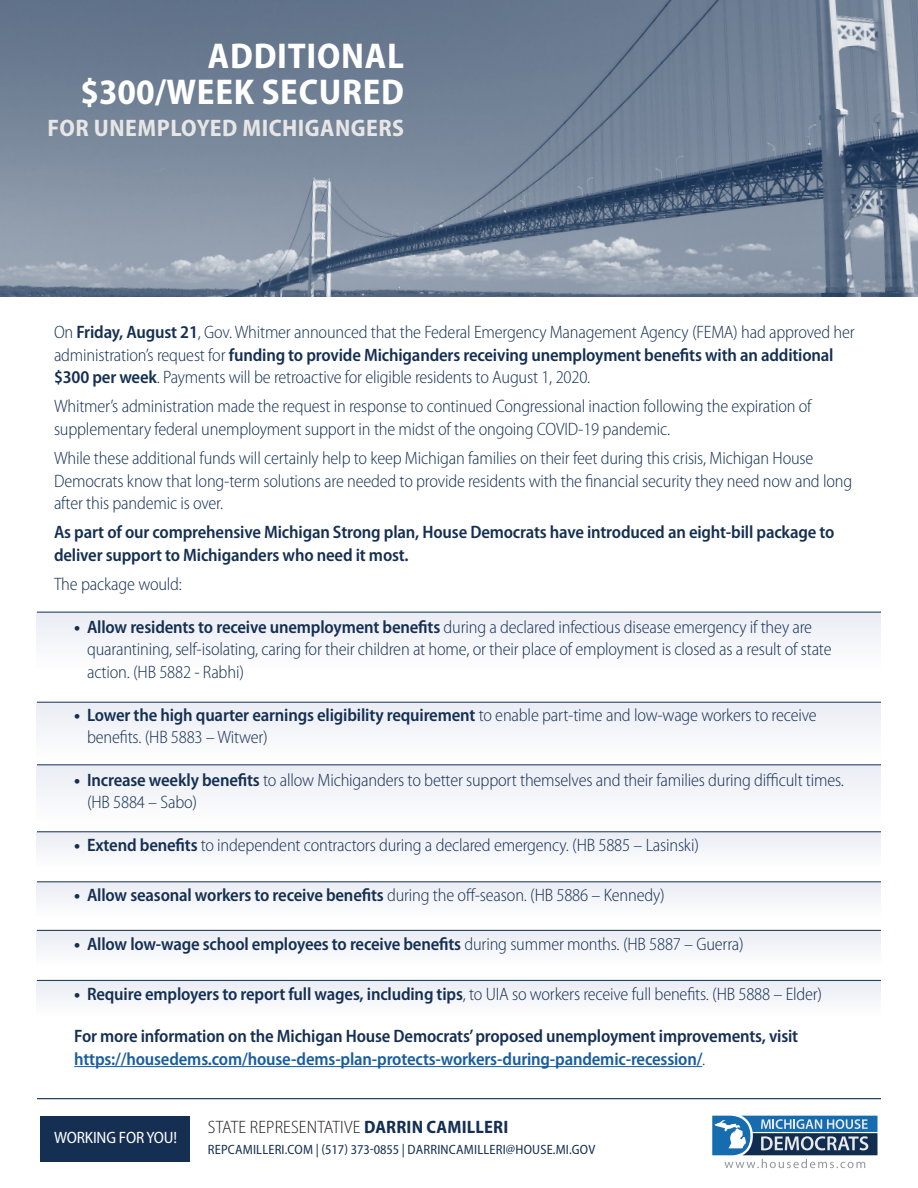
<style>
.page{position:relative;width:918px;height:1188px;background:#fff}
.page>*{position:absolute;margin:0;border:0;box-sizing:border-box;transform-origin:0 0}
.t1{font:700 semi-condensed 36px/36px "Myriad Pro";letter-spacing:.02em;color:#fff;text-align:right}
.t2{font:700 semi-condensed 24px "Myriad Pro";letter-spacing:.02em;color:#e7e6e6}
.t3{font:300 semi-condensed 18px/22.5px "Myriad Pro";letter-spacing:-.01em;color:#142f52}
.t4{font:600 semi-condensed 18px/22.5px "Myriad Pro";letter-spacing:-.01em;color:#142f52}
.t5{font:300 semi-condensed 18px "Myriad Pro";letter-spacing:.01em;color:#231f20}
.t6{font:semi-condensed 16.5px "Myriad Pro";letter-spacing:-.01em;color:#fff}
.t7{font:semi-condensed 13.5px "Myriad Pro";letter-spacing:.015em;color:#142f52}
.s1{font-weight:600}
.s2{font-weight:700;font-stretch:normal}
.s3{font-weight:300}
.s4{color:#175d9e}
.s5{font-weight:700;color:#142f52}
</style>
<div class="page">
<div style="left:37px;top:702px;width:844px;height:63px;background:#f6f7fa"></div>
<div style="left:37px;top:612px;width:844px;height:97px;background:linear-gradient(to right,#f4f5f8,#f4f5f8)"></div>
<hr style="left:37px;top:612px;width:844px;height:1px;background:#142f52">
<div style="left:37px;top:765px;width:844px;height:96px;background:#f5f6fa"></div>
<hr style="left:37px;top:765px;width:844px;height:1px;background:#142f52">
<div style="left:37px;top:832px;width:844px;height:62px;background:linear-gradient(to right,#f7f8fb,#f7f8fb)"></div>
<hr style="left:37px;top:832px;width:844px;height:1px;background:#142f52">
<div style="left:37px;top:882px;width:844px;height:62px;background:#f7f8fb"></div>
<hr style="left:37px;top:882px;width:844px;height:1px;background:#142f52">
<div style="left:37px;top:931px;width:844px;height:62px;background:#f8f8fb"></div>
<hr style="left:37px;top:930px;width:844px;height:1px;background:#142f52">
<div style="left:37px;top:981px;width:844px;height:62px;background:linear-gradient(to right,#f9fafc,#f9fafc)"></div>
<hr style="left:37px;top:980px;width:844px;height:1px;background:#142f52">
<img style="left:0;top:0;width:918px;height:297px">
<hr style="left:74px;top:1066px;width:628px;height:1px;background:#175d9e">
<div style="left:40px;top:1117px;width:150px;height:45px;background:#142f52"></div>
<hr style="left:37px;top:1098px;width:844px;height:1px;background:#142f52">
<svg style="left:712px;top:1116px;width:166px;height:52px"></svg>
<p class="t1" style="left:80px;top:39px;width:325px">ADDITIONAL $300/WEEK SECURED</p>
<p class="t2" style="left:47px;top:114px;width:358px">FOR UNEMPLOYED MICHIGANGERS</p>
<p class="t3" style="left:54px;top:321px;width:802px">On <span class="s1">Friday, August 21</span>, Gov. Whitmer announced that the Federal Emergency Management Agency (FEMA) had approved her administration’s request for <span class="s1">funding to provide Michiganders receiving unemployment benefits with an additional $300 per week</span>. Payments will be retroactive for eligible residents to August 1, 2020.</p>
<p class="t3" style="left:54px;top:395px;width:759px">Whitmer’s administration made the request in response to continued Congressional inaction following the expiration of supplementary federal unemployment support in the midst of the ongoing COVID-19 pandemic.</p>
<p class="t3" style="left:54px;top:447px;width:800px">While these additional funds will certainly help to keep Michigan families on their feet during this crisis, Michigan House<br>Democrats know that long-term solutions are needed to provide residents with the financial security they need now and long after this pandemic is over.</p>
<p class="t4" style="left:54px;top:521px;width:782px">As part of our comprehensive Michigan Strong plan, House Democrats have introduced an eight-bill package to deliver support to Michiganders who need it most.</p>
<p class="t3" style="left:54px;top:573px;width:130px">The package would:</p>
<p class="t3" style="left:87px;top:616px;width:746px;text-indent:-13px"><span class="s2">•</span> <span class="s1">Allow residents to receive unemployment benefits</span> during a declared infectious disease emergency if they are quarantining, self-isolating, caring for their children at home, or their place of employment is closed as a result of state action. (HB 5882 - Rabhi)</p>
<p class="t3" style="left:87px;top:704px;width:731px;text-indent:-13px"><span class="s2">•</span> <span class="s1">Lower the high quarter earnings eligibility requirement</span> to enable part-time and low-wage workers to receive benefits. (HB 5883 – Witwer)</p>
<p class="t3" style="left:87px;top:769px;width:759px;text-indent:-13px"><span class="s2">•</span> <span class="s1">Increase weekly benefits</span> to allow Michiganders to better support themselves and their families during difficult times. (HB 5884 – Sabo)</p>
<p class="t3" style="left:74px;top:834px;width:626px"><span class="s2">•</span> <span class="s1">Extend benefits</span> to independent contractors during a declared emergency. (HB 5885 – Lasinski)</p>
<p class="t4" style="left:74px;top:884px;width:592px"><span class="s2">•</span> Allow seasonal workers to receive benefits <span class="s3">during the off-season. (HB 5886 – Kennedy)</span></p>
<p class="t4" style="left:74px;top:933px;width:671px"><span class="s2">•</span> Allow low-wage school employees to receive benefits <span class="s3">during summer months. (HB 5887 – Guerra)</span></p>
<p class="t3" style="left:74px;top:983px;width:750px"><span class="s2">•</span> <span class="s1">Require employers to report full wages, including tips</span>, to UIA so workers receive full benefits. (HB 5888 – Elder)</p>
<p class="t4" style="left:74px;top:1025px;width:726px">For more information on the Michigan House Democrats’ proposed unemployment improvements, visit <span class="s4">https://housedems.com/house-dems-plan-protects-workers-during-pandemic-recession/</span><span class="s3">.</span></p>
<p class="t6" style="left:54px;top:1129px;width:125px">WORKING FOR YOU!</p>
<p class="t5" style="left:208px;top:1117px;width:302px">STATE REPRESENTATIVE <span class="s5">DARRIN CAMILLERI</span></p>
<p class="t7" style="left:208px;top:1142px;width:389px">REPCAMILLERI.COM | (517) 373-0855 | DARRINCAMILLERI@HOUSE.MI.GOV</p>
</div>
